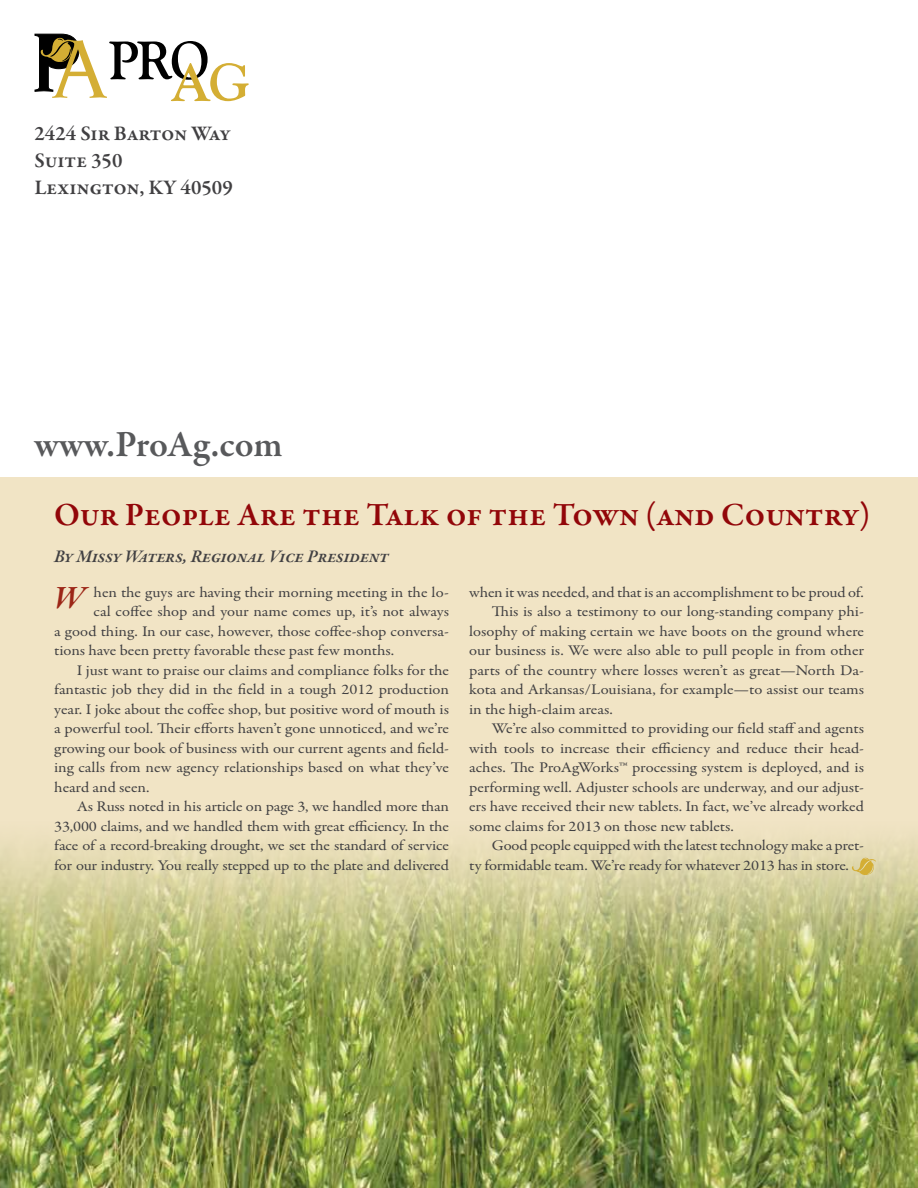
<style>
.page{position:relative;width:918px;height:1188px;background:#fff}
.page>*{position:absolute;margin:0;border:0;box-sizing:border-box;transform-origin:0 0}
.t1{font:600 37.5px "Garamond Premr Pro";color:#58595b}
.t2{font:600 33px "Garamond Premr Pro";letter-spacing:-.005em;color:#920609}
.t3{font:italic 600 33px "Garamond Premr Pro";color:#9c2617}
.t4{font:600 21px/27px "Garamond Premr Pro";color:#414042}
.t5{font:italic 600 18px "Garamond Premr Pro";color:#414042}
.t6{font:14.85px "Garamond Premr Pro";letter-spacing:-.005em;color:#414042;scale:1.11 1}
.s1{font-size:18.9px}
</style>
<div class="page">
<svg style="left:34px;top:33px;width:215px;height:68px"></svg>
<div style="left:0;top:477px;width:918px;height:711px;background:#f1e4c5"></div>
<img style="left:0;top:838px;width:918px;height:350px">
<svg style="left:851px;top:857px;width:25px;height:19px"></svg>
<h3 class="t4" style="left:35px;top:120px;width:200px">2424 Sir Barton Way<br>Suite 350<br>Lexington, KY 40509</h3>
<h1 class="t1" style="left:35px;top:421px;width:250px">www.ProAg.com</h1>
<h2 class="t2" style="left:54px;top:495px;width:818px">Our People Are the Talk of the Town (and Country)</h2>
<p class="t5" style="left:54px;top:545px;width:337px">By Missy Waters, Regional Vice President</p>
<p class="t6" style="left:94px;top:583px;width:322px">hen the guys are having their morning meeting in the lo-</p>
<p class="t6" style="left:94px;top:603px;width:322px">cal coffee shop and your name comes up, it’s not always</p>
<p class="t6" style="left:54px;top:622px;width:357px">a good thing. In our case, however, those coffee-shop conversa-</p>
<p class="t6" style="left:54px;top:642px;width:308px">tions have been pretty favorable these past few months.</p>
<p class="t6" style="left:77px;top:661px;width:337px">I just want to praise our claims and compliance folks for the</p>
<p class="t6" style="left:54px;top:681px;width:357px">fantastic job they did in the field in a tough 2012 production</p>
<p class="t6" style="left:54px;top:700px;width:357px">year. I joke about the coffee shop, but positive word of mouth is</p>
<p class="t6" style="left:54px;top:720px;width:357px">a powerful tool. Their efforts haven’t gone unnoticed, and we’re</p>
<p class="t6" style="left:54px;top:739px;width:357px">growing our book of business with our current agents and field-</p>
<p class="t6" style="left:54px;top:759px;width:357px">ing calls from new agency relationships based on what they’ve</p>
<p class="t6" style="left:54px;top:778px;width:87px">heard and seen.</p>
<p class="t6" style="left:77px;top:798px;width:337px">As Russ noted in his article on page 3, we handled more than</p>
<p class="t6" style="left:54px;top:817px;width:357px">33,000 claims, and we handled them with great efficiency. In the</p>
<p class="t6" style="left:54px;top:837px;width:357px">face of a record-breaking drought, we set the standard of service</p>
<p class="t6" style="left:54px;top:856px;width:357px">for our industry. You really stepped up to the plate and delivered</p>
<h2 class="t3" style="left:54px;top:578px;width:32px">W</h2>
<p class="t6" style="left:469px;top:583px;width:357px">when it was needed, and that is an accomplishment to be proud of.</p>
<p class="t6" style="left:492px;top:603px;width:337px">This is also a testimony to our long-standing company phi-</p>
<p class="t6" style="left:469px;top:622px;width:357px">losophy of making certain we have boots on the ground where</p>
<p class="t6" style="left:469px;top:642px;width:357px">our business is. We were also able to pull people in from other</p>
<p class="t6" style="left:469px;top:661px;width:357px">parts of the country where losses weren’t as great—North Da-</p>
<p class="t6" style="left:469px;top:681px;width:357px">kota and Arkansas/Louisiana, for example—to assist our teams</p>
<p class="t6" style="left:469px;top:700px;width:131px">in the high-claim areas.</p>
<p class="t6" style="left:492px;top:720px;width:337px">We’re also committed to providing our field staff and agents</p>
<p class="t6" style="left:469px;top:739px;width:357px">with tools to increase their efficiency and reduce their head-</p>
<p class="t6" style="left:469px;top:759px;width:357px">aches. The ProAgWorks<span class="s1">™</span> processing system is deployed, and is</p>
<p class="t6" style="left:469px;top:778px;width:357px">performing well. Adjuster schools are underway, and our adjust-</p>
<p class="t6" style="left:469px;top:798px;width:357px">ers have received their new tablets. In fact, we’ve already worked</p>
<p class="t6" style="left:469px;top:817px;width:240px">some claims for 2013 on those new tablets.</p>
<p class="t6" style="left:492px;top:837px;width:337px">Good people equipped with the latest technology make a pret-</p>
<p class="t6" style="left:469px;top:856px;width:344px">ty formidable team. We’re ready for whatever 2013 has in store.</p>
</div>
